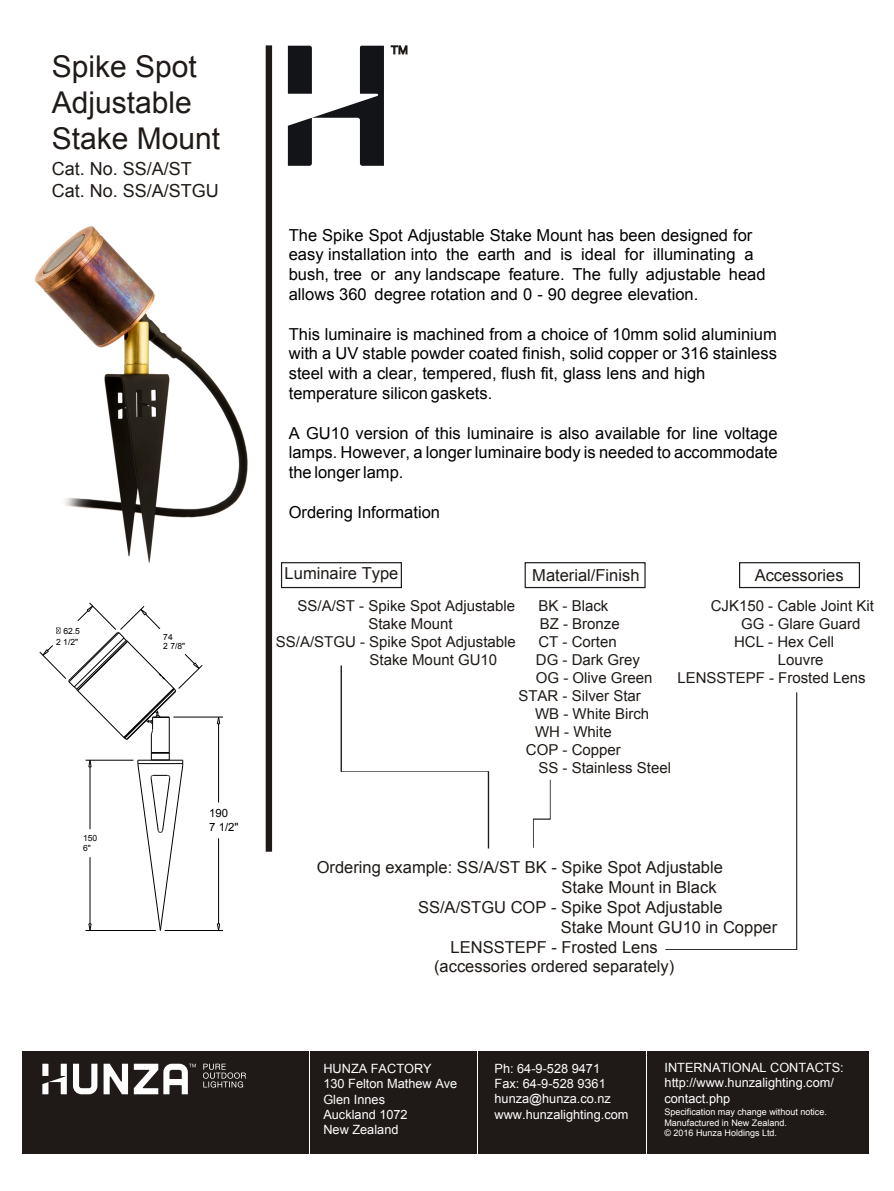
<style>
.page{position:relative;width:894px;height:1191px;background:#fff}
.page>*{position:absolute;margin:0;border:0;box-sizing:border-box;transform-origin:0 0}
.t1{font:30px/36px "Arial";color:#1f1a17}
.t2{font:18px/21.6px "Arial";color:#1f1a17}
.t3{font:16.5px/19.8px "Arial";color:#000}
.t4{font:16.5px "Arial";color:#1f1a17}
.t5{font:15px "Arial";color:#1f1a17}
.t6{font:12.75px/15.3px "Arial";color:#fff}
.t7{font:11.4px/13.4px "Arial";color:#000}
.t8{font:9px/10.8px "Arial";color:#fff}
.t9{font:9px "Arial";color:#fff}
.t10{font:8.55px/9.4px "Arial";color:#000}
</style>
<div class="page">
<div style="left:265px;top:45px;width:7px;height:807px;background:#1f1a17"></div>
<div style="left:281px;top:562px;width:121px;height:26px;border:1px solid #1f1a17"></div>
<div style="left:739px;top:562px;width:121px;height:26px;border:1px solid #1f1a17"></div>
<div style="left:525px;top:562px;width:121px;height:26px;border:1px solid #1f1a17"></div>
<svg style="left:340px;top:665px;width:150px;height:184px"></svg>
<svg style="left:665px;top:692px;width:133px;height:258px"></svg>
<svg style="left:288px;top:46px;width:96px;height:120px"></svg>
<svg style="left:391px;top:45px;width:16px;height:9px"></svg>
<hr style="left:165px;top:930px;width:58px;height:1px;background:#000">
<hr style="left:173px;top:717px;width:50px;height:1px;background:#000">
<svg style="left:217px;top:923px;width:3px;height:7px"></svg>
<hr style="left:218px;top:838px;width:1px;height:86px;background:#000">
<svg style="left:217px;top:717px;width:3px;height:8px"></svg>
<hr style="left:218px;top:724px;width:1px;height:78px;background:#000">
<svg style="left:39px;top:602px;width:164px;height:329px"></svg>
<hr style="left:90px;top:857px;width:1px;height:67px;background:#000">
<img style="left:35px;top:226px;width:213px;height:337px">
<svg style="left:533px;top:779px;width:17px;height:69px"></svg>
<div style="left:22px;top:1051px;width:847px;height:102px;background:#1f1a17"></div>
<hr style="left:309px;top:1042px;width:1px;height:111px;background:#fff">
<hr style="left:477px;top:1044px;width:1px;height:109px;background:#fff">
<svg style="left:42px;top:1064px;width:204px;height:30px"></svg>
<hr style="left:647px;top:1047px;width:1px;height:106px;background:#fff">
<h1 class="t1" style="left:52px;top:49px;width:170px">Spike Spot<br>Adjustable<br>Stake Mount</h1>
<p class="t2" style="left:52px;top:159px;width:169px">Cat. No. SS/A/ST<br>Cat. No. SS/A/STGU</p>
<p class="t10" style="left:56px;top:625px;width:25px;line-height:11.4px;text-align:right">62.5<br>2 1/2"</p>
<p class="t10" style="left:83px;top:834px;width:16px">150<br>6"</p>
<p class="t10" style="left:163px;top:632px;width:24px">74<br>2 7/8"</p>
<p class="t7" style="left:209px;top:807px;width:31px">190<br>7 1/2"</p>
<p class="t3" style="left:289px;top:225px;width:478px">The Spike Spot Adjustable Stake Mount has been designed for easy installation into the earth and is ideal for illuminating a bush, tree or any landscape feature. The fully adjustable head allows 360 degree rotation and 0 - 90 degree elevation.</p>
<p class="t3" style="left:289px;top:324px;width:490px">This luminaire is machined from a choice of 10mm solid aluminium with a UV stable powder coated finish, solid copper or 316 stainless steel with a clear, tempered, flush fit, glass lens and high temperature silicon gaskets.</p>
<p class="t3" style="left:289px;top:423px;width:491px;text-align:justify">A GU10 version of this luminaire is also available for line voltage lamps. However, a longer luminaire body is needed to accommodate the longer lamp.</p>
<p class="t3" style="left:289px;top:502px;width:153px">Ordering Information</p>
<p class="t4" style="left:285px;top:563px;width:115px">Luminaire Type</p>
<p class="t4" style="left:532px;top:564px;width:109px">Material/Finish</p>
<p class="t4" style="left:755px;top:564px;width:90px">Accessories</p>
<p class="t5" style="left:297px;top:596px;width:219px">SS/A/ST - Spike Spot Adjustable</p>
<p class="t5" style="left:368px;top:614px;width:86px">Stake Mount</p>
<p class="t5" style="left:276px;top:632px;width:242px">SS/A/STGU - Spike Spot Adjustable</p>
<p class="t5" style="left:370px;top:650px;width:129px">Stake Mount GU10</p>
<p class="t5" style="left:538px;top:596px;width:72px">BK - Black</p>
<p class="t5" style="left:540px;top:614px;width:82px">BZ - Bronze</p>
<p class="t5" style="left:538px;top:632px;width:80px">CT - Corten</p>
<p class="t5" style="left:536px;top:650px;width:106px">DG - Dark Grey</p>
<p class="t5" style="left:536px;top:668px;width:118px">OG - Olive Green</p>
<p class="t5" style="left:518px;top:686px;width:124px">STAR - Silver Star</p>
<p class="t5" style="left:535px;top:704px;width:116px">WB - White Birch</p>
<p class="t5" style="left:535px;top:722px;width:78px">WH - White</p>
<p class="t5" style="left:526px;top:740px;width:97px">COP - Copper</p>
<p class="t5" style="left:538px;top:758px;width:134px">SS - Stainless Steel</p>
<p class="t5" style="left:711px;top:596px;width:165px">CJK150 - Cable Joint Kit</p>
<p class="t5" style="left:741px;top:614px;width:121px">GG - Glare Guard</p>
<p class="t5" style="left:734px;top:632px;width:102px">HCL - Hex Cell</p>
<p class="t5" style="left:778px;top:650px;width:47px">Louvre</p>
<p class="t5" style="left:677px;top:668px;width:190px">LENSSTEPF - Frosted Lens</p>
<p class="t4" style="left:317px;top:857px;width:408px">Ordering example: SS/A/ST BK - Spike Spot Adjustable</p>
<p class="t4" style="left:562px;top:877px;width:156px">Stake Mount in Black</p>
<p class="t4" style="left:418px;top:896px;width:306px">SS/A/STGU COP - Spike Spot Adjustable</p>
<p class="t4" style="left:561px;top:916px;width:218px">Stake Mount GU10 in Copper</p>
<p class="t4" style="left:451px;top:936px;width:209px">LENSSTEPF - Frosted Lens</p>
<p class="t4" style="left:434px;top:956px;width:242px">(accessories ordered separately)</p>
<p class="t6" style="left:323px;top:1061px;width:135px">HUNZA FACTORY<br>130 Felton Mathew Ave<br>Glen Innes<br>Auckland 1072<br>New Zealand</p>
<p class="t6" style="left:495px;top:1061px;width:135px">Ph: 64-9-528 9471<br>Fax: 64-9-528 9361 hunza@hunza.co.nz www.hunzalighting.com</p>
<p class="t6" style="left:664px;top:1060px;width:181px">INTERNATIONAL CONTACTS: http://www.hunzalighting.com/ contact.php</p>
<p class="t9" style="left:664px;top:1106px;width:164px">Specification may change without notice.</p>
<p class="t8" style="left:664px;top:1117px;width:124px">Manufactured in New Zealand. © 2016 Hunza Holdings Ltd.</p>
</div>
